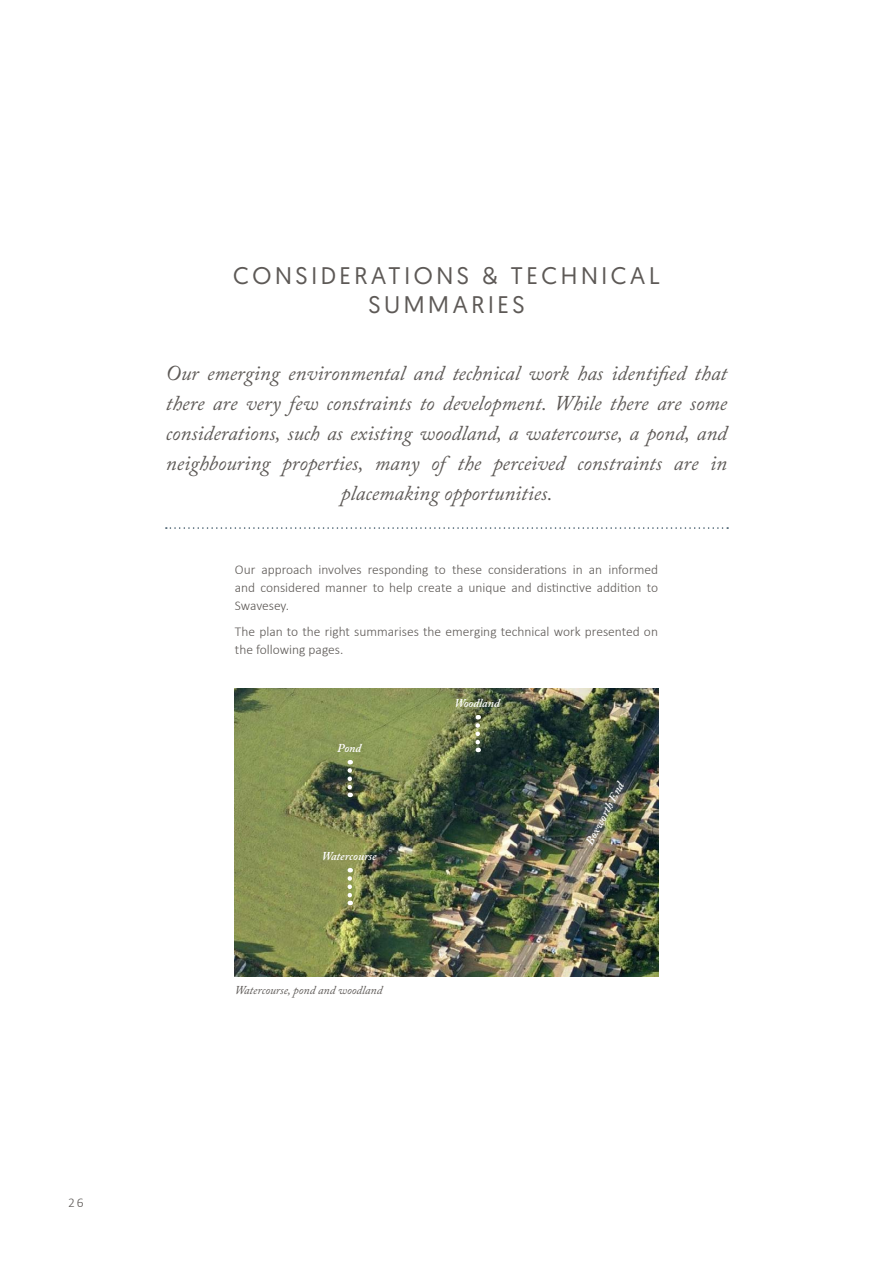
<style>
.page{position:relative;width:893px;height:1263px;background:#fff}
.page>*{position:absolute;margin:0;border:0;box-sizing:border-box;transform-origin:0 0}
.t1{font:24px/28.8px "Geomanist";letter-spacing:.15em;color:#5d5956;text-align:center}
.t2{font:italic 21px/30px "Adobe Caslon Pro";color:#5d5956;text-align:center}
.t3{font:300 13.5px/18px "Calibri";color:#5d5956;text-align:justify}
.t4{font:italic 600 12px "Adobe Caslon Pro";color:#fff}
.t5{font:italic 12px "Adobe Caslon Pro";color:#5d5956}
</style>
<div class="page">
<svg style="left:166px;top:527px;width:562px;height:2px"></svg>
<img style="left:235px;top:689px;width:423px;height:288px">
<svg style="left:347px;top:770px;width:5px;height:27px"></svg>
<svg style="left:347px;top:878px;width:5px;height:27px"></svg>
<svg style="left:475px;top:725px;width:5px;height:27px"></svg>
<p class="t3" style="left:68px;top:1193px;width:17px">26</p>
<p class="t1" style="left:233px;top:260px;width:428px">CONSIDERATIONS &amp; TECHNICAL<br>SUMMARIES</p>
<p class="t2" style="left:166px;top:358px;width:563px">Our emerging environmental and technical work has identified that there are very few constraints to development. While there are some considerations, such as existing woodland, a watercourse, a pond, and neighbouring properties, many of the perceived constraints are in placemaking opportunities.</p>
<p class="t3" style="left:235px;top:560px;width:425px">Our approach involves responding to these considerations in an informed and considered manner to help create a unique and distinctive addition to Swavesey.</p>
<p class="t3" style="left:235px;top:623px;width:425px">The plan to the right summarises the emerging technical work presented on the following pages.</p>
<p class="t4" style="left:337px;top:741px;width:26px">Pond</p>
<p class="t4" style="left:322px;top:849px;width:56px">Watercourse</p>
<p class="t5" style="left:235px;top:983px;width:149px">Watercourse, pond and woodland</p>
<p class="t4" style="left:455px;top:696px;width:47px">Woodland</p>
<p class="t4" style="left:582px;top:840px;width:70px;rotate:-62deg">Boxworth End</p>
</div>
